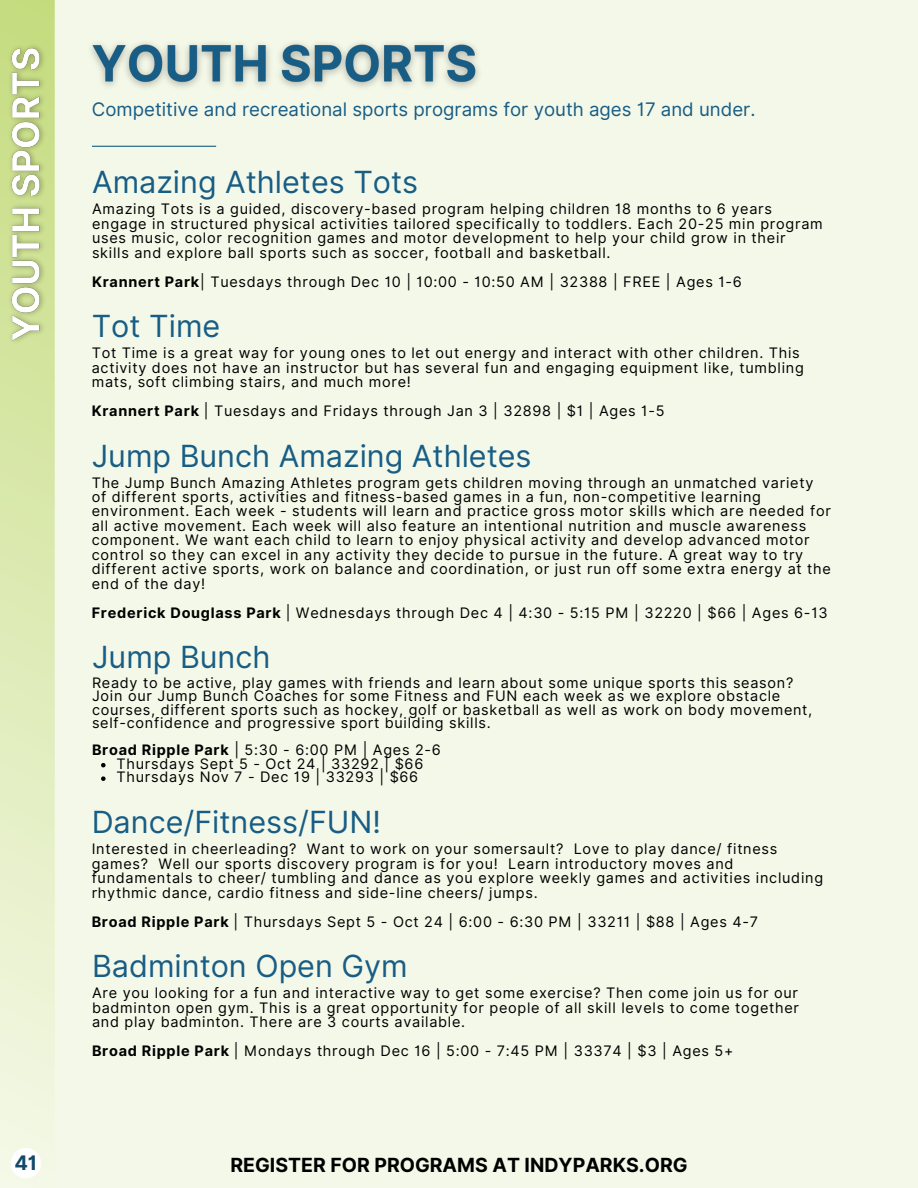
<style>
.page{position:relative;width:918px;height:1188px;background:#f4f8e8}
.page>*{position:absolute;margin:0;border:0;box-sizing:border-box;transform-origin:0 0}
.t1{font:30.45px "Inter";color:#175d85}
.t2{font:700 20.1px "Inter";color:#124a6a}
.t3{font:700 19.5px "Inter";color:#000}
.t4{font:18.6px "Inter";color:#175d85}
.t5{font:14.4px/14.4px "Inter";letter-spacing:.05em;color:#000}
.s1{font-weight:700}
</style>
<div class="page">
<hr style="left:92px;top:146px;width:124px;height:1px;background:#175d85">
<svg style="left:0;top:0;width:54px;height:1178px"></svg>
<img style="left:91px;top:43px;width:388px;height:45px">
<img style="left:3px;top:38px;width:49px;height:313px">
<svg style="left:101px;top:763px;width:5px;height:4px"></svg>
<svg style="left:101px;top:776px;width:5px;height:5px"></svg>
<div style="left:11px;top:1148px;width:30px;height:30px;background:#fff;border-radius:50%"></div>
<h5 class="t2" style="left:14px;top:1151px;width:25px">41</h5>
<p class="t4" style="left:92px;top:98px;width:665px">Competitive and recreational sports programs for youth ages 17 and under.</p>
<h5 class="t1" style="left:92px;top:164px;width:328px">Amazing Athletes Tots</h5>
<h3 class="t5" style="left:92px;top:202px;width:732px">Amazing Tots is a guided, discovery-based program helping children 18 months to 6 years engage in structured physical activities tailored specifically to toddlers. Each 20-25 min program uses music, color recognition games and motor development to help your child grow in their skills and explore ball sports such as soccer, football and basketball.</h3>
<h5 class="t5" style="left:92px;top:274px;width:651px"><span class="s1">Krannert Park</span>| Tuesdays through Dec 10 | 10:00 - 10:50 AM | 32388 | FREE | Ages 1-6</h5>
<h5 class="t1" style="left:92px;top:308px;width:130px">Tot Time</h5>
<p class="t5" style="left:92px;top:346px;width:714px">Tot Time is a great way for young ones to let out energy and interact with other children. This activity does not have an instructor but has several fun and engaging equipment like, tumbling mats, soft climbing stairs, and much more!</p>
<p class="t5" style="left:92px;top:404px;width:574px"><span class="s1">Krannert Park</span> | Tuesdays and Fridays through Jan 3 | 32898 | $1 | Ages 1-5</p>
<p class="t1" style="left:92px;top:437px;width:441px">Jump Bunch Amazing Athletes</p>
<p class="t5" style="left:92px;top:475px;width:741px">The Jump Bunch Amazing Athletes program gets children moving through an unmatched variety of different sports, activities and fitness-based games in a fun, non-competitive learning environment. Each week - students will learn and practice gross motor skills which are needed for all active movement. Each week will also feature an intentional nutrition and muscle awareness component. We want each child to learn to enjoy physical activity and develop advanced motor control so they can excel in any activity they decide to pursue in the future. A great way to try different active sports, work on balance and coordination, or just run off some extra energy at the end of the day!</p>
<h3 class="t5" style="left:92px;top:605px;width:737px"><span class="s1">Frederick Douglass Park</span> | Wednesdays through Dec 4 | 4:30 - 5:15 PM | 32220 | $66 | Ages 6-13</h3>
<h5 class="t1" style="left:92px;top:639px;width:180px">Jump Bunch</h5>
<p class="t5" style="left:92px;top:676px;width:722px;line-height:13.5px">Ready to be active, play games with friends and learn about some unique sports this season?<br>Join our Jump Bunch Coaches for some Fitness and FUN each week as we explore obstacle courses, different sports such as hockey, golf or basketball as well as work on body movement, self-confidence and progressive sport building skills.</p>
<p class="t5" style="left:92px;top:743px;width:350px"><span class="s1">Broad Ripple Park</span> | 5:30 - 6:00 PM | Ages 2-6</p>
<p class="t5" style="left:117px;top:756px;width:308px">Thursdays Sept 5 - Oct 24 | 33292 | $66</p>
<h3 class="t5" style="left:117px;top:770px;width:303px">Thursdays Nov 7 - Dec 19 | 33293 | $66</h3>
<p class="t1" style="left:92px;top:804px;width:291px">Dance/Fitness/FUN!</p>
<h3 class="t5" style="left:92px;top:842px;width:733px">Interested in cheerleading? Want to work on your somersault? Love to play dance/ fitness games? Well our sports discovery program is for you! Learn introductory moves and fundamentals to cheer/ tumbling and dance as you explore weekly games and activities including rhythmic dance, cardio fitness and side-line cheers/ jumps.</h3>
<p class="t5" style="left:92px;top:914px;width:668px"><span class="s1">Broad Ripple Park</span> | Thursdays Sept 5 - Oct 24 | 6:00 - 6:30 PM | 33211 | $88 | Ages 4-7</p>
<h5 class="t1" style="left:92px;top:948px;width:317px">Badminton Open Gym</h5>
<h5 class="t5" style="left:92px;top:986px;width:709px;text-align:justify">Are you looking for a fun and interactive way to get some exercise? Then come join us for our badminton open gym. This is a great opportunity for people of all skill levels to come together and play badminton. There are 3 courts available.</h5>
<h3 class="t5" style="left:92px;top:1044px;width:643px"><span class="s1">Broad Ripple Park</span> | Mondays through Dec 16 | 5:00 - 7:45 PM | 33374 | $3 | Ages 5+</h3>
<h3 class="t3" style="left:230px;top:1154px;width:459px">REGISTER FOR PROGRAMS AT INDYPARKS.ORG</h3>
</div>
